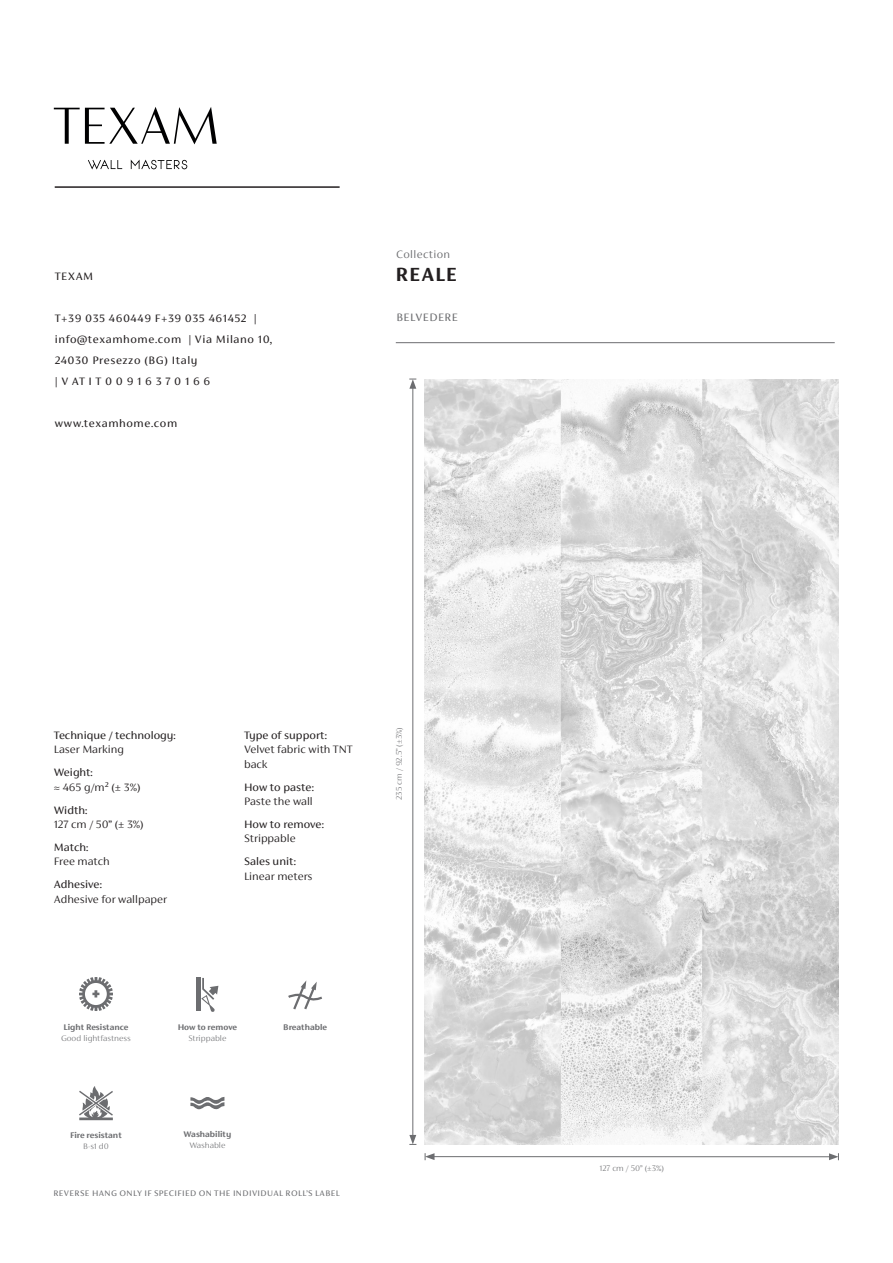
<style>
.page{position:relative;width:893px;height:1263px;background:#fff}
.page>*{position:absolute;margin:0;border:0;box-sizing:border-box;transform-origin:0 0}
.t1{font:700 21px "FS Siena";letter-spacing:.05em;color:#231f20}
.t2{font:300 12px/14.4px "FS Siena";color:#231f20}
.t3{font:12px/21px "FS Siena";letter-spacing:.05em;color:#231f20}
.t4{font:12px/14.4px "FS Siena";color:#231f20}
.t5{font:300 12px "FS Siena";letter-spacing:.03em;color:#6c6d70}
.t6{font:12px "FS Siena";letter-spacing:.04em;color:#6c6d70}
.t7{font:200 9px "FS Siena";color:#6c6d70}
.t8{font:700 9px "FS Siena";color:#6c6d70}
.t9{font:9px "FS Siena";letter-spacing:.05em;color:#6c6d70}
.s1{font-weight:400}
.s2{font-weight:300}
</style>
<div class="page">
<hr style="left:396px;top:342px;width:439px;height:1px;background:#6c6d70">
<hr style="left:55px;top:186px;width:285px;height:2px;background:#231f20">
<img style="left:425px;top:379px;width:414px;height:765px">
<hr style="left:412px;top:386px;width:1px;height:751px;background:#6c6d70">
<svg style="left:409px;top:1135px;width:7px;height:10px"></svg>
<svg style="left:409px;top:379px;width:7px;height:10px"></svg>
<hr style="left:432px;top:1156px;width:399px;height:1px;background:#6c6d70">
<svg style="left:425px;top:1153px;width:9px;height:7px"></svg>
<svg style="left:829px;top:1153px;width:10px;height:7px"></svg>
<hr style="left:196px;top:978px;width:4px;height:33px;background:#6c6d70">
<svg style="left:201px;top:978px;width:17px;height:34px"></svg>
<svg style="left:288px;top:980px;width:34px;height:30px"></svg>
<svg style="left:79px;top:1086px;width:34px;height:34px"></svg>
<svg style="left:190px;top:1097px;width:34px;height:12px"></svg>
<svg style="left:54px;top:107px;width:163px;height:37px"></svg>
<svg style="left:88px;top:160px;width:34px;height:9px"></svg>
<svg style="left:131px;top:160px;width:56px;height:9px"></svg>
<svg style="left:79px;top:977px;width:34px;height:34px"></svg>
<p class="t3" style="left:55px;top:265px;width:40px">TEXAM</p>
<p class="t3" style="left:55px;top:307px;width:219px">T+39 035 460449 F+39 035 461452 | info@texamhome.com | Via Milano 10,<br>24030 Presezzo (BG) Italy</p>
<p class="t3" style="left:55px;top:370px;width:157px">| V AT I T 0 0 9 1 6 3 7 0 1 6 6</p>
<p class="t3" style="left:55px;top:412px;width:124px">www.texamhome.com</p>
<p class="t5" style="left:396px;top:248px;width:55px">Collection</p>
<p class="t1" style="left:395px;top:262px;width:63px">REALE</p>
<p class="t6" style="left:396px;top:311px;width:63px">BELVEDERE</p>
<p class="t4" style="left:54px;top:728px;width:123px">Technique / technology:</p>
<p class="t2" style="left:54px;top:742px;width:72px">Laser Marking</p>
<p class="t2" style="left:54px;top:765px;width:88px"><span class="s1">Weight:<br></span>≈ 465 g/m² (± 3%)</p>
<p class="t2" style="left:54px;top:802px;width:91px"><span class="s1">Width:<br></span>127 cm / 50” (± 3%)</p>
<p class="t2" style="left:54px;top:840px;width:57px"><span class="s1">Match:<br></span>Free match</p>
<p class="t2" style="left:54px;top:877px;width:115px"><span class="s1">Adhesive:<br></span>Adhesive for wallpaper</p>
<p class="t2" style="left:244px;top:728px;width:110px"><span class="s1">Type of support:<br></span>Velvet fabric with TNT back</p>
<p class="t2" style="left:244px;top:779px;width:71px"><span class="s1">How to paste:<br></span>Paste the wall</p>
<p class="t4" style="left:244px;top:817px;width:81px">How to remove:<br><span class="s2">Strippable</span></p>
<p class="t2" style="left:244px;top:854px;width:70px"><span class="s1">Sales unit:<br></span>Linear meters</p>
<p class="t7" style="left:394px;top:800px;width:74px;rotate:-90deg">235 cm / 92.5” (±3%)</p>
<p class="t8" style="left:64px;top:1022px;width:66px">Light Resistance</p>
<p class="t8" style="left:283px;top:1022px;width:45px">Breathable</p>
<p class="t7" style="left:61px;top:1033px;width:71px">Good lightfastness</p>
<p class="t8" style="left:178px;top:1022px;width:61px">How to remove</p>
<p class="t7" style="left:188px;top:1033px;width:40px">Strippable</p>
<p class="t8" style="left:70px;top:1130px;width:53px">Fire resistant</p>
<p class="t7" style="left:83px;top:1141px;width:27px">B-s1 d0</p>
<p class="t8" style="left:184px;top:1129px;width:49px">Washability</p>
<p class="t7" style="left:189px;top:1140px;width:38px">Washable</p>
<p class="t9" style="left:53px;top:1188px;width:288px">REVERSE HANG ONLY IF SPECIFIED ON THE INDIVIDUAL ROLL’S LABEL</p>
<p class="t7" style="left:599px;top:1163px;width:66px">127 cm / 50” (±3%)</p>
</div>
